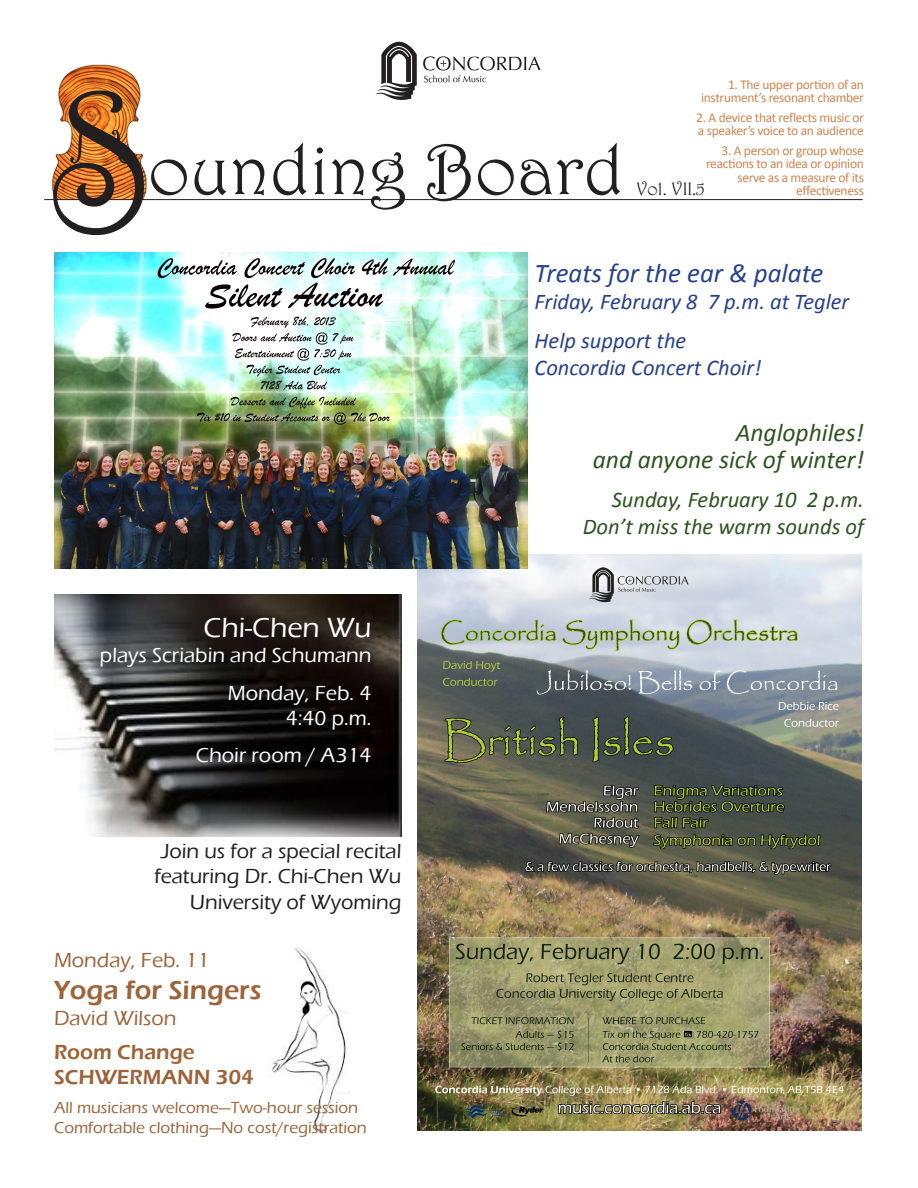
<style>
.page{position:relative;width:918px;height:1188px;background:#fff}
.page>*{position:absolute;margin:0;border:0;box-sizing:border-box;transform-origin:0 0}
.t1{font:202.5px "Harrington";color:#231f20;scale:.85 1}
.t2{font:72px "Harrington";color:#231f20}
.t3{font:500 28.5px "Eras ITC";color:#fff}
.t4{font:italic 27px "Calibri";color:#25408f}
.t5{font:600 27px "Eras ITC";color:#9e6338}
.t6{font:italic 25.5px/27px "Calibri";color:#2c531f;text-align:right}
.t7{font:italic 22.5px/39px "Calibri";color:#25408f}
.t8{font:italic 22.5px/27px "Calibri";color:#2c531f;text-align:right}
.t9{font:500 21px/25.2px "Eras ITC";color:#231f20;text-align:right}
.t10{font:500 21px/37.2px "Eras ITC";color:#fff;text-align:right}
.t11{font:500 21px "Eras ITC";color:#9e6338}
.t12{font:600 21px/25.2px "Eras ITC";color:#9e6338}
.t13{font:18px "Harrington";color:#231f20}
.t14{font:500 16.5px/19.8px "Eras ITC";color:#9e6338}
.t15{font:13.5px/13.5px "Calibri";letter-spacing:-.025em;color:#d2844e;text-align:right}
</style>
<div class="page">
<img style="left:52px;top:64px;width:95px;height:135px">
<hr style="left:44px;top:199px;width:819px;height:1px;background:#231f20">
<img style="left:375px;top:41px;width:166px;height:59px">
<img style="left:417px;top:554px;width:445px;height:576px">
<img style="left:54px;top:594px;width:347px;height:242px">
<img style="left:269px;top:947px;width:77px;height:185px">
<img style="left:54px;top:253px;width:473px;height:315px">
<h1 class="t1" style="left:51px;top:41px;width:118px">S</h1>
<h2 class="t2" style="left:148px;top:126px;width:477px">ounding Board</h2>
<p class="t15" style="left:701px;top:78px;width:164px">1. The upper portion of an instrument’s resonant chamber</p>
<p class="t15" style="left:696px;top:111px;width:169px;text-align:left">2. A device that reflects music or a speaker’s voice to an audience</p>
<p class="t15" style="left:706px;top:143px;width:159px">3. A person or group whose reactions to an idea or opinion serve as a measure of its</p>
<h3 class="t13" style="left:636px;top:178px;width:70px">Vol. VII.5</h3>
<p class="t15" style="left:796px;top:184px;width:69px">effectiveness</p>
<h3 class="t4" style="left:535px;top:254px;width:290px">Treats for the ear &amp; palate</h3>
<h3 class="t7" style="left:535px;top:281px;width:316px">Friday, February 8 7 p.m. at Tegler<br>Help support the</h3>
<h3 class="t7" style="left:535px;top:347px;width:228px">Concordia Concert Choir!</h3>
<h3 class="t3" style="left:203px;top:612px;width:170px">Chi-Chen Wu</h3>
<h3 class="t10" style="left:100px;top:637px;width:273px">plays Scriabin and Schumann<br>Monday, Feb. 4</h3>
<h3 class="t10" style="left:196px;top:700px;width:177px">4:40 p.m.<br>Choir room / A314</h3>
<h3 class="t9" style="left:154px;top:839px;width:249px">Join us for a special recital featuring Dr. Chi-Chen Wu<br>University of Wyoming</h3>
<h3 class="t11" style="left:54px;top:948px;width:157px">Monday, Feb. 11</h3>
<h3 class="t5" style="left:54px;top:975px;width:209px">Yoga for Singers</h3>
<h3 class="t11" style="left:54px;top:1006px;width:124px">David Wilson</h3>
<h3 class="t12" style="left:54px;top:1039px;width:202px">Room Change<br>SCHWERMANN 304</h3>
<p class="t14" style="left:54px;top:1098px;width:314px">All musicians welcome—Two-hour session<br>Comfortable clothing—No cost/registration</p>
<h3 class="t6" style="left:593px;top:418px;width:273px">Anglophiles!<br>and anyone sick of winter!</h3>
<h3 class="t8" style="left:583px;top:485px;width:283px">Sunday, February 10 2 p.m.<br>Don’t miss the warm sounds of</h3>
</div>
